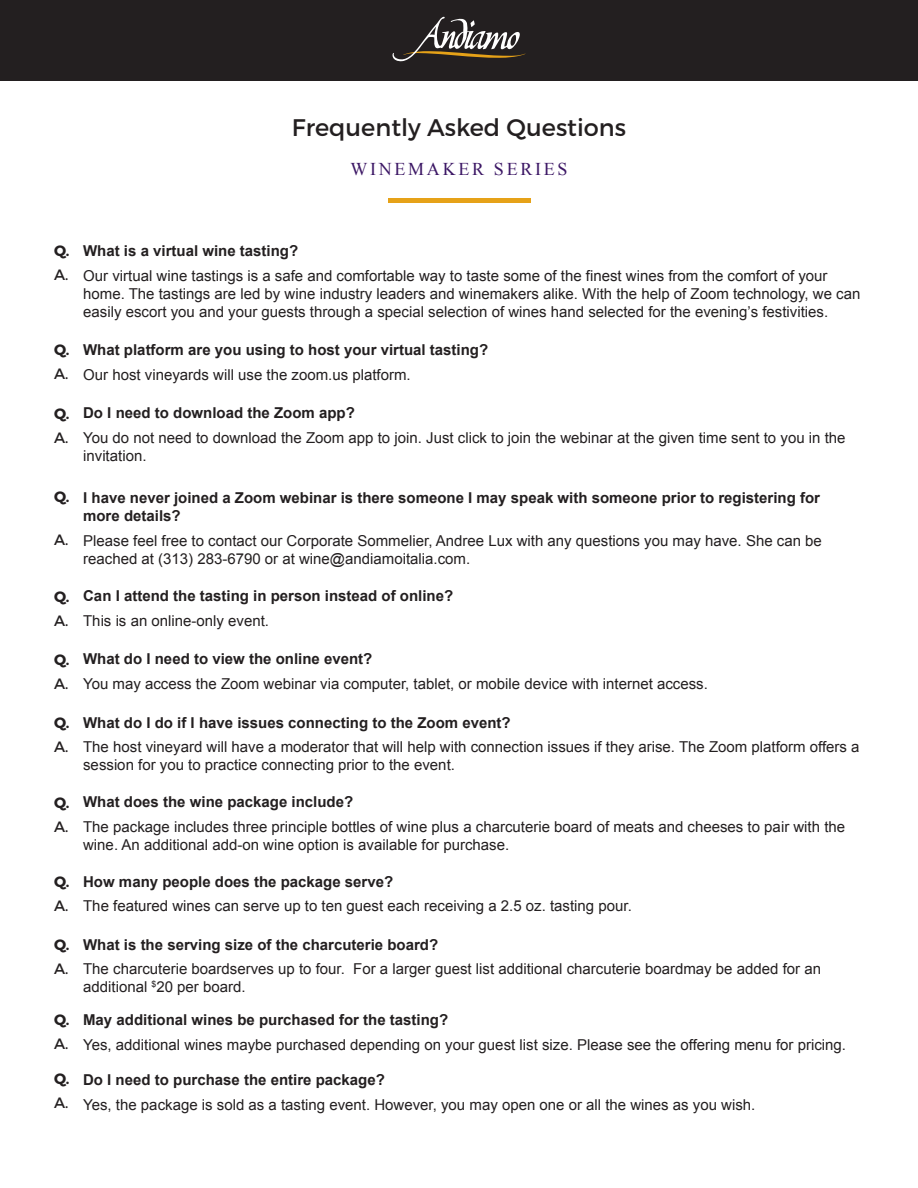
<style>
.page{position:relative;width:918px;height:1188px;background:#fff}
.page>*{position:absolute;margin:0;border:0;box-sizing:border-box;transform-origin:0 0}
.t1{font:24px "Montserrat";color:#231f20}
.t2{font:18px "Times New Roman";letter-spacing:.15em;color:#3c1765}
.t3{font:15px/18px "Arial";color:#231f20}
.t4{font:700 15px/18px "Arial";color:#231f20}
.t5{font:700 15px "Montserrat";color:#231f20}
.t6{font:15px "Montserrat";color:#231f20}
</style>
<div class="page">
<div style="left:0;top:0;width:918px;height:80px;background:#231f20"></div>
<svg style="left:392px;top:17px;width:134px;height:45px"></svg>
<hr style="left:388px;top:199px;width:142px;height:4px;background:#e6a218">
<h1 class="t1" style="left:292px;top:112px;width:336px">Frequently Asked Questions</h1>
<p class="t2" style="left:351px;top:157px;width:218px">WINEMAKER SERIES</p>
<p class="t5" style="left:54px;top:241px;width:17px">Q.</p>
<p class="t6" style="left:54px;top:265px;width:16px">A.</p>
<p class="t5" style="left:54px;top:340px;width:17px">Q.</p>
<p class="t6" style="left:54px;top:364px;width:16px">A.</p>
<p class="t5" style="left:54px;top:404px;width:17px">Q.</p>
<p class="t6" style="left:54px;top:428px;width:16px">A.</p>
<p class="t5" style="left:54px;top:487px;width:17px">Q.</p>
<p class="t6" style="left:54px;top:530px;width:16px">A.</p>
<p class="t5" style="left:54px;top:587px;width:17px">Q.</p>
<p class="t6" style="left:54px;top:611px;width:16px">A.</p>
<p class="t5" style="left:54px;top:650px;width:17px">Q.</p>
<p class="t6" style="left:54px;top:674px;width:16px">A.</p>
<p class="t5" style="left:54px;top:713px;width:17px">Q.</p>
<p class="t6" style="left:54px;top:737px;width:16px">A.</p>
<p class="t5" style="left:54px;top:793px;width:17px">Q.</p>
<p class="t6" style="left:54px;top:817px;width:16px">A.</p>
<p class="t5" style="left:54px;top:872px;width:17px">Q.</p>
<p class="t6" style="left:54px;top:896px;width:16px">A.</p>
<p class="t5" style="left:54px;top:935px;width:17px">Q.</p>
<p class="t6" style="left:54px;top:959px;width:16px">A.</p>
<p class="t5" style="left:54px;top:1010px;width:17px">Q.</p>
<p class="t6" style="left:54px;top:1034px;width:16px">A.</p>
<p class="t5" style="left:54px;top:1069px;width:17px">Q.</p>
<p class="t6" style="left:54px;top:1093px;width:16px">A.</p>
<p class="t4" style="left:83px;top:243px;width:217px">What is a virtual wine tasting?</p>
<p class="t3" style="left:83px;top:267px;width:779px">Our virtual wine tastings is a safe and comfortable way to taste some of the finest wines from the comfort of your home. The tastings are led by wine industry leaders and winemakers alike. With the help of Zoom technology, we can easily escort you and your guests through a special selection of wines hand selected for the evening’s festivities.</p>
<p class="t4" style="left:83px;top:341px;width:407px">What platform are you using to host your virtual tasting?</p>
<p class="t3" style="left:83px;top:366px;width:329px">Our host vineyards will use the zoom.us platform.</p>
<p class="t4" style="left:83px;top:404px;width:273px">Do I need to download the Zoom app?</p>
<p class="t3" style="left:83px;top:429px;width:764px">You do not need to download the Zoom app to join. Just click to join the webinar at the given time sent to you in the invitation.</p>
<p class="t4" style="left:83px;top:489px;width:738px">I have never joined a Zoom webinar is there someone I may speak with someone prior to registering for more details?</p>
<p class="t3" style="left:83px;top:531px;width:740px">Please feel free to contact our Corporate Sommelier, Andree Lux with any questions you may have. She can be reached at (313) 283-6790 or at wine@andiamoitalia.com.</p>
<p class="t4" style="left:83px;top:588px;width:372px">Can I attend the tasting in person instead of online?</p>
<p class="t3" style="left:83px;top:612px;width:187px">This is an online-only event.</p>
<p class="t4" style="left:83px;top:651px;width:291px">What do I need to view the online event?</p>
<p class="t3" style="left:83px;top:675px;width:626px">You may access the Zoom webinar via computer, tablet, or mobile device with internet access.</p>
<p class="t4" style="left:83px;top:714px;width:429px">What do I do if I have issues connecting to the Zoom event?</p>
<p class="t3" style="left:83px;top:738px;width:778px">The host vineyard will have a moderator that will help with connection issues if they arise. The Zoom platform offers a session for you to practice connecting prior to the event.</p>
<p class="t4" style="left:83px;top:793px;width:272px">What does the wine package include?</p>
<p class="t3" style="left:83px;top:818px;width:764px">The package includes three principle bottles of wine plus a charcuterie board of meats and cheeses to pair with the wine. An additional add-on wine option is available for purchase.</p>
<p class="t4" style="left:83px;top:873px;width:312px">How many people does the package serve?</p>
<p class="t3" style="left:83px;top:897px;width:550px">The featured wines can serve up to ten guest each receiving a 2.5 oz. tasting pour.</p>
<p class="t4" style="left:83px;top:936px;width:357px">What is the serving size of the charcuterie board?</p>
<p class="t3" style="left:83px;top:960px;width:739px">The charcuterie boardserves up to four. For a larger guest list additional charcuterie boardmay be added for an additional <sup>$</sup>20 per board.</p>
<p class="t4" style="left:83px;top:1011px;width:367px">May additional wines be purchased for the tasting?</p>
<p class="t3" style="left:83px;top:1035px;width:764px">Yes, additional wines maybe purchased depending on your guest list size. Please see the offering menu for pricing.</p>
<p class="t4" style="left:83px;top:1071px;width:303px">Do I need to purchase the entire package?</p>
<p class="t3" style="left:83px;top:1096px;width:674px">Yes, the package is sold as a tasting event. However, you may open one or all the wines as you wish.</p>
</div>
